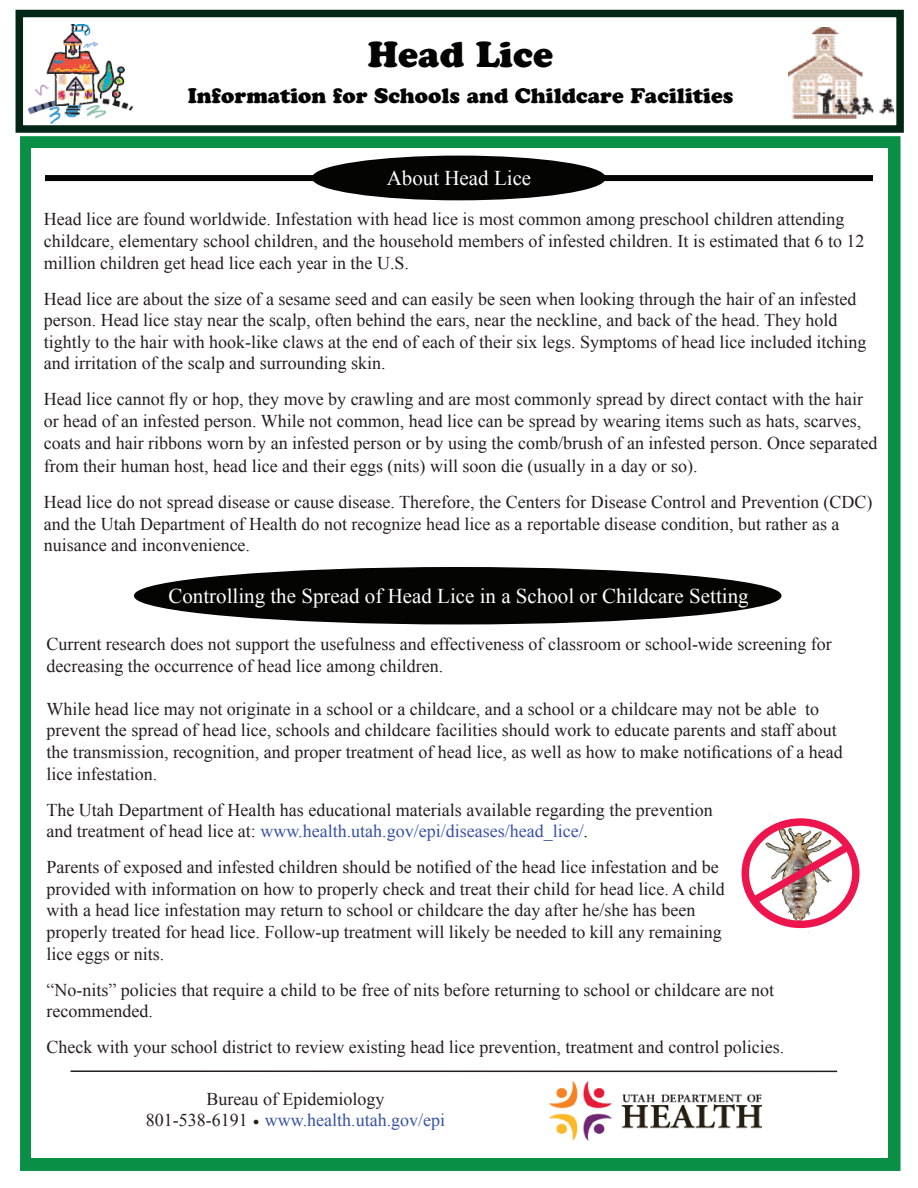
<style>
.page{position:relative;width:918px;height:1188px;background:#fff}
.page>*{position:absolute;margin:0;border:0;box-sizing:border-box;transform-origin:0 0}
.t1{font:36px "Cooper Black Std";color:#040503}
.t2{font:21px "Times New Roman";color:#fff}
.t3{font:21px "Cooper Black Std";color:#040503}
.t4{font:18px/21.6px "Times New Roman";color:#231f20}
.s1{color:#3851a3}
.s2{color:#040503}
</style>
<div class="page">
<div style="left:19px;top:135px;width:883px;height:1037px;background:#0a9046;border:2px solid #fff"></div>
<div style="left:32px;top:148px;width:856px;height:1010px;background:#fff"></div>
<div style="left:16px;top:10px;width:888px;height:123px;border:8px solid #022615"></div>
<img style="left:550px;top:1082px;width:212px;height:58px">
<hr style="left:70px;top:1070px;width:767px;height:2px;background:#231f20">
<div style="left:45px;top:175px;width:828px;height:6px;background:#040503"></div>
<div style="left:313px;top:156px;width:292px;height:44px;background:#040503;border-radius:50%"></div>
<div style="left:312px;top:156px;width:294px;height:44px;border:2px solid #040503;border-radius:50%"></div>
<img style="left:789px;top:27px;width:105px;height:92px">
<img style="left:29px;top:24px;width:103px;height:99px">
<div style="left:135px;top:568px;width:646px;height:56px;background:#040503;border-radius:50%"></div>
<div style="left:134px;top:567px;width:647px;height:57px;border:2px solid #040503;border-radius:50%"></div>
<img style="left:756px;top:818px;width:89px;height:115px">
<div style="left:742px;top:818px;width:118px;height:110px;border:8px solid #ed154d;border-radius:50%"></div>
<svg style="left:746px;top:837px;width:112px;height:73px"></svg>
<h1 class="t1" style="left:368px;top:32px;width:187px">Head Lice</h1>
<p class="t3" style="left:188px;top:83px;width:547px">Information for Schools and Childcare Facilities</p>
<p class="t2" style="left:387px;top:164px;width:146px">About Head Lice</p>
<p class="t4" style="left:44px;top:208px;width:822px">Head lice are found worldwide. Infestation with head lice is most common among preschool children attending childcare, elementary school children, and the household members of infested children. It is estimated that 6 to 12 million children get head lice each year in the U.S.</p>
<p class="t4" style="left:44px;top:288px;width:824px">Head lice are about the size of a sesame seed and can easily be seen when looking through the hair of an infested person. Head lice stay near the scalp, often behind the ears, near the neckline, and back of the head. They hold tightly to the hair with hook-like claws at the end of each of their six legs. Symptoms of head lice included itching and irritation of the scalp and surrounding skin.</p>
<p class="t4" style="left:44px;top:388px;width:835px">Head lice cannot fly or hop, they move by crawling and are most commonly spread by direct contact with the hair or head of an infested person. While not common, head lice can be spread by wearing items such as hats, scarves, coats and hair ribbons worn by an infested person or by using the comb/brush of an infested person. Once separated</p>
<p class="t4" style="left:44px;top:448px;width:830px;line-height:36px">from their human host, head lice and their eggs (nits) will soon die (usually in a day or so).<br>Head lice do not spread disease or cause disease. Therefore, the Centers for Disease Control and Prevention (CDC)</p>
<p class="t4" style="left:44px;top:512px;width:797px">and the Utah Department of Health do not recognize head lice as a reportable disease condition, but rather as a nuisance and inconvenience.</p>
<p class="t2" style="left:168px;top:582px;width:582px">Controlling the Spread of Head Lice in a School or Childcare Setting</p>
<p class="t4" style="left:46px;top:633px;width:787px">Current research does not support the usefulness and effectiveness of classroom or school-wide screening for decreasing the occurrence of head lice among children.</p>
<p class="t4" style="left:46px;top:698px;width:798px">While head lice may not originate in a school or a childcare, and a school or a childcare may not be able to prevent the spread of head lice, schools and childcare facilities should work to educate parents and staff about the transmission, recognition, and proper treatment of head lice, as well as how to make notifications of a head lice infestation.</p>
<p class="t4" style="left:46px;top:798px;width:668px">The Utah Department of Health has educational materials available regarding the prevention and treatment of head lice at: <span class="s1">www.health.utah.gov/epi/diseases/head_lice/</span><span class="s2">.</span></p>
<p class="t4" style="left:46px;top:856px;width:680px">Parents of exposed and infested children should be notified of the head lice infestation and be provided with information on how to properly check and treat their child for head lice. A child with a head lice infestation may return to school or childcare the day after he/she has been properly treated for head lice. Follow-up treatment will likely be needed to kill any remaining lice eggs or nits.</p>
<p class="t4" style="left:46px;top:978px;width:729px">“No-nits” policies that require a child to be free of nits before returning to school or childcare are not recommended.</p>
<p class="t4" style="left:46px;top:1036px;width:739px">Check with your school district to review existing head lice prevention, treatment and control policies.</p>
<p class="t4" style="left:146px;top:1088px;width:301px;line-height:21px;text-align:center">Bureau of Epidemiology<br>801-538-6191 <span class="s1">www.health.utah.gov/epi</span></p>
</div>
